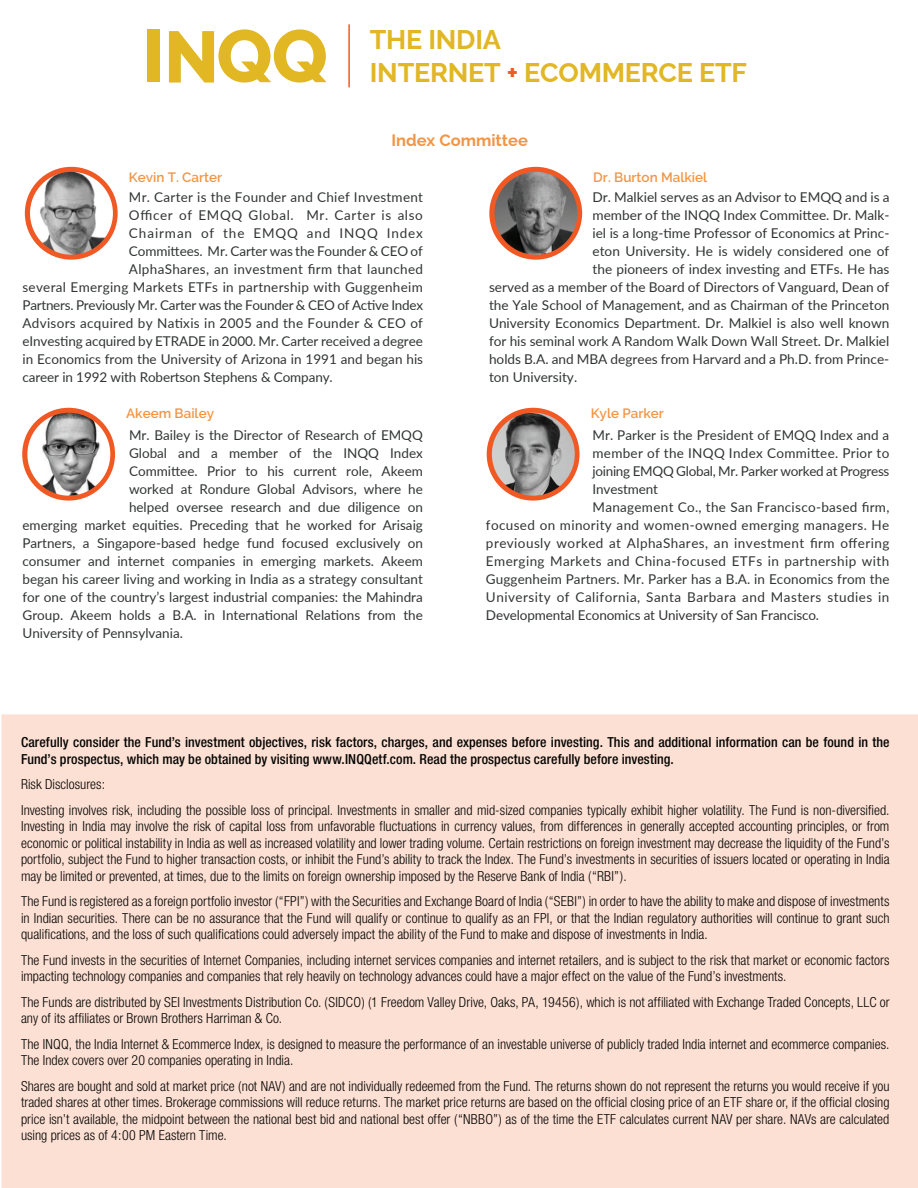
<style>
.page{position:relative;width:918px;height:1188px;background:#fff}
.page>*{position:absolute;margin:0;border:0;box-sizing:border-box;transform-origin:0 0}
.t1{font:700 27px/32.4px "Raleway";letter-spacing:-.01em;color:#e1b724}
.t2{font:700 16.5px "Raleway";color:#f29544}
.t3{font:300 condensed 13.8px/16.5px "Helvetica Neue";color:#040503}
.t4{font:500 condensed 13.8px/16.5px "Helvetica Neue";letter-spacing:.005em;color:#040503}
.t5{font:13.5px "Lato";color:#323434}
.t6{font:13.5px "Lato";letter-spacing:.025em;color:#323434}
.t7{font:13.5px "Lato";letter-spacing:.03em;color:#323434}
.t8{font:13.5px "Lato";letter-spacing:-.02em;color:#323434}
.t9{font:13.5px "Lato";letter-spacing:.02em;color:#323434}
.t10{font:13.5px "Lato";letter-spacing:.035em;color:#323434}
.t11{font:600 13.5px "Raleway";color:#f29544}
.t12{font:13.5px "Lato";letter-spacing:.045em;color:#323434}
.t13{font:13.5px "Lato";letter-spacing:.07em;color:#323434}
.s1{color:#f15924}
</style>
<div class="page">
<div style="left:147px;top:30px;width:13px;height:52px;background:#e1b724"></div>
<svg style="left:169px;top:29px;width:158px;height:54px"></svg>
<hr style="left:348px;top:24px;width:2px;height:63px;background:#f15924">
<div style="left:1px;top:714px;width:917px;height:474px;background:#fde0d4"></div>
<svg style="left:25px;top:167px;width:93px;height:93px"></svg>
<img style="left:30px;top:172px;width:83px;height:83px;border-radius:41px">
<svg style="left:489px;top:167px;width:93px;height:93px"></svg>
<img style="left:495px;top:172px;width:82px;height:83px;border-radius:41px">
<svg style="left:487px;top:408px;width:93px;height:93px"></svg>
<img style="left:492px;top:413px;width:83px;height:83px;border-radius:41px">
<svg style="left:22px;top:408px;width:93px;height:93px"></svg>
<img style="left:27px;top:413px;width:83px;height:83px;border-radius:41px">
<h1 class="t1" style="left:370px;top:21px;width:379px">THE INDIA<br>INTERNET <span class="s1">+</span> ECOMMERCE ETF</h1>
<p class="t2" style="left:391px;top:127px;width:138px">Index Committee</p>
<p class="t11" style="left:129px;top:170px;width:95px">Kevin T. Carter</p>
<p class="t9" style="left:129px;top:188px;width:296px">Mr. Carter is the Founder and Chief Investment</p>
<p class="t12" style="left:129px;top:206px;width:295px">Officer of EMQQ Global. Mr. Carter is also</p>
<p class="t13" style="left:129px;top:224px;width:296px">Chairman of the EMQQ and INQQ Index</p>
<p class="t5" style="left:129px;top:242px;width:295px">Committees. Mr. Carter was the Founder &amp; CEO of</p>
<p class="t6" style="left:129px;top:260px;width:296px">AlphaShares, an investment firm that launched</p>
<p class="t9" style="left:22px;top:278px;width:402px">several Emerging Markets ETFs in partnership with Guggenheim</p>
<p class="t8" style="left:22px;top:296px;width:402px">Partners. Previously Mr. Carter was the Founder &amp; CEO of Active Index</p>
<p class="t6" style="left:22px;top:314px;width:402px">Advisors acquired by Natixis in 2005 and the Founder &amp; CEO of</p>
<p class="t5" style="left:22px;top:332px;width:402px">eInvesting acquired by ETRADE in 2000. Mr. Carter received a degree</p>
<p class="t5" style="left:22px;top:350px;width:402px">in Economics from the University of Arizona in 1991 and began his</p>
<p class="t5" style="left:22px;top:368px;width:312px">career in 1992 with Robertson Stephens &amp; Company.</p>
<p class="t11" style="left:126px;top:406px;width:89px">Akeem Bailey</p>
<p class="t5" style="left:129px;top:425px;width:295px">Mr. Bailey is the Director of Research of EMQQ</p>
<p class="t5" style="left:129px;top:443px;width:295px">Global and a member of the INQQ Index</p>
<p class="t5" style="left:129px;top:461px;width:295px">Committee. Prior to his current role, Akeem</p>
<p class="t5" style="left:129px;top:479px;width:295px">worked at Rondure Global Advisors, where he</p>
<p class="t5" style="left:129px;top:497px;width:295px">helped oversee research and due diligence on</p>
<p class="t5" style="left:22px;top:515px;width:402px">emerging market equities. Preceding that he worked for Arisaig</p>
<p class="t5" style="left:22px;top:533px;width:402px">Partners, a Singapore-based hedge fund focused exclusively on</p>
<p class="t5" style="left:22px;top:551px;width:402px">consumer and internet companies in emerging markets. Akeem</p>
<p class="t5" style="left:22px;top:569px;width:402px">began his career living and working in India as a strategy consultant</p>
<p class="t5" style="left:22px;top:587px;width:402px">for one of the country’s largest industrial companies: the Mahindra</p>
<p class="t5" style="left:22px;top:605px;width:402px">Group. Akeem holds a B.A. in International Relations from the</p>
<p class="t5" style="left:22px;top:623px;width:162px">University of Pennsylvania.</p>
<p class="t11" style="left:593px;top:170px;width:115px">Dr. Burton Malkiel</p>
<p class="t5" style="left:592px;top:188px;width:298px">Dr. Malkiel serves as an Advisor to EMQQ and is a</p>
<p class="t5" style="left:592px;top:206px;width:298px">member of the INQQ Index Committee. Dr. Malk-</p>
<p class="t5" style="left:592px;top:224px;width:298px">iel is a long-time Professor of Economics at Princ-</p>
<p class="t5" style="left:592px;top:242px;width:298px">eton University. He is widely considered one of</p>
<p class="t5" style="left:592px;top:260px;width:298px">the pioneers of index investing and ETFs. He has</p>
<p class="t5" style="left:489px;top:278px;width:402px">served as a member of the Board of Directors of Vanguard, Dean of</p>
<p class="t5" style="left:489px;top:296px;width:402px">the Yale School of Management, and as Chairman of the Princeton</p>
<p class="t5" style="left:489px;top:314px;width:402px">University Economics Department. Dr. Malkiel is also well known</p>
<p class="t5" style="left:489px;top:332px;width:402px">for his seminal work A Random Walk Down Wall Street. Dr. Malkiel</p>
<p class="t5" style="left:489px;top:350px;width:402px">holds B.A. and MBA degrees from Harvard and a Ph.D. from Prince-</p>
<p class="t5" style="left:489px;top:368px;width:90px">ton University.</p>
<p class="t11" style="left:591px;top:406px;width:75px">Kyle Parker</p>
<p class="t5" style="left:593px;top:425px;width:298px">Mr. Parker is the President of EMQQ Index and a</p>
<p class="t6" style="left:593px;top:443px;width:298px">member of the INQQ Index Committee. Prior to</p>
<p class="t8" style="left:593px;top:461px;width:298px">joining EMQQ Global, Mr. Parker worked at Progress</p>
<p class="t5" style="left:593px;top:479px;width:67px">Investment</p>
<p class="t6" style="left:593px;top:497px;width:298px">Management Co., the San Francisco-based firm,</p>
<p class="t6" style="left:486px;top:515px;width:405px">focused on minority and women-owned emerging managers. He</p>
<p class="t7" style="left:486px;top:533px;width:405px">previously worked at AlphaShares, an investment firm offering</p>
<p class="t7" style="left:486px;top:551px;width:405px">Emerging Markets and China-focused ETFs in partnership with</p>
<p class="t5" style="left:486px;top:569px;width:405px">Guggenheim Partners. Mr. Parker has a B.A. in Economics from the</p>
<p class="t10" style="left:486px;top:587px;width:405px">University of California, Santa Barbara and Masters studies in</p>
<p class="t5" style="left:486px;top:605px;width:335px">Developmental Economics at University of San Francisco.</p>
<p class="t4" style="left:21px;top:734px;width:870px">Carefully consider the Fund’s investment objectives, risk factors, charges, and expenses before investing. This and additional information can be found in the<br>Fund’s prospectus, which may be obtained by visiting www.INQQetf.com. Read the prospectus carefully before investing.</p>
<p class="t3" style="left:21px;top:772px;width:870px;line-height:25.5px">Risk Disclosures:<br>Investing involves risk, including the possible loss of principal. Investments in smaller and mid-sized companies typically exhibit higher volatility. The Fund is non-diversified.</p>
<p class="t3" style="left:21px;top:818px;width:870px;text-align:justify">Investing in India may involve the risk of capital loss from unfavorable fluctuations in currency values, from differences in generally accepted accounting principles, or from economic or political instability in India as well as increased volatility and lower trading volume. Certain restrictions on foreign investment may decrease the liquidity of the Fund’s portfolio, subject the Fund to higher transaction costs, or inhibit the Fund’s ability to track the Index. The Fund’s investments in securities of issuers located or operating in India may be limited or prevented, at times, due to the limits on foreign ownership imposed by the Reserve Bank of India (“RBI”).</p>
<p class="t3" style="left:21px;top:893px;width:870px;text-align:justify">The Fund is registered as a foreign portfolio investor (“FPI”) with the Securities and Exchange Board of India (“SEBI”) in order to have the ability to make and dispose of investments in Indian securities. There can be no assurance that the Fund will qualify or continue to qualify as an FPI, or that the Indian regulatory authorities will continue to grant such qualifications, and the loss of such qualifications could adversely impact the ability of the Fund to make and dispose of investments in India.</p>
<p class="t3" style="left:21px;top:952px;width:870px">The Fund invests in the securities of Internet Companies, including internet services companies and internet retailers, and is subject to the risk that market or economic factors impacting technology companies and companies that rely heavily on technology advances could have a major effect on the value of the Fund’s investments.</p>
<p class="t3" style="left:21px;top:994px;width:870px">The Funds are distributed by SEI Investments Distribution Co. (SIDCO) (1 Freedom Valley Drive, Oaks, PA, 19456), which is not affiliated with Exchange Traded Concepts, LLC or any of its affiliates or Brown Brothers Harriman &amp; Co.</p>
<p class="t3" style="left:21px;top:1036px;width:870px">The INQQ, the India Internet &amp; Ecommerce Index, is designed to measure the performance of an investable universe of publicly traded India internet and ecommerce companies.<br>The Index covers over 20 companies operating in India.</p>
<p class="t3" style="left:21px;top:1078px;width:870px;text-align:justify">Shares are bought and sold at market price (not NAV) and are not individually redeemed from the Fund. The returns shown do not represent the returns you would receive if you traded shares at other times. Brokerage commissions will reduce returns. The market price returns are based on the official closing price of an ETF share or, if the official closing price isn’t available, the midpoint between the national best bid and national best offer (“NBBO”) as of the time the ETF calculates current NAV per share. NAVs are calculated using prices as of 4:00 PM Eastern Time.</p>
</div>
